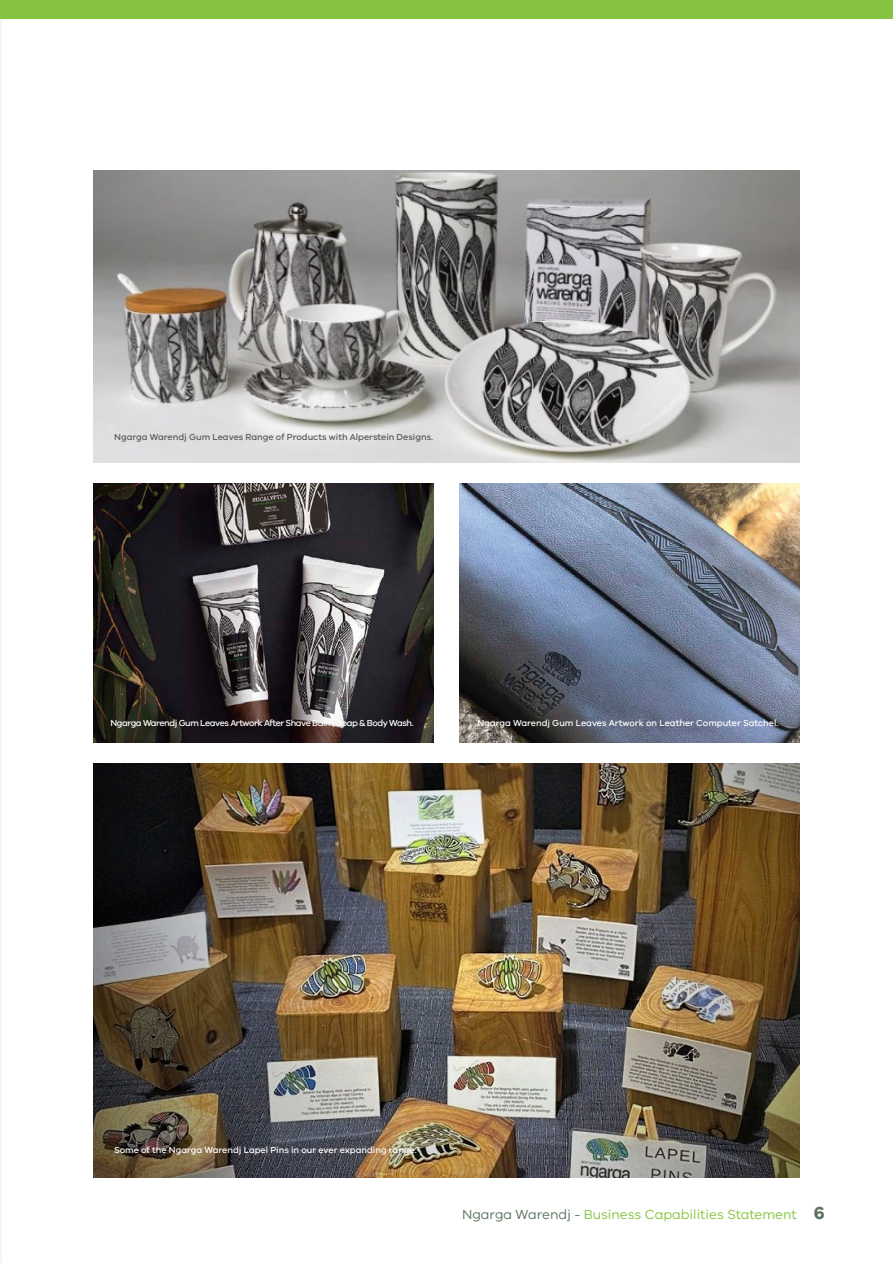
<style>
.page{position:relative;width:893px;height:1263px;background:#fff}
.page>*{position:absolute;margin:0;border:0;box-sizing:border-box;transform-origin:0 0}
.BASIC_BODY{font:13.5px "VIC";color:#86c43f}
.WOMBAT_BODY_TEXT{font:500 9px "VIC";color:#fff}
.WOMBAT_BODY_TEXT-2{font:500 9px "VIC";color:#57585a}
.WOMBAT_BODY_TEXT-3{font:500 9px "VIC";letter-spacing:-.05em;color:#fff}
.s1{color:#5e7360}
.s2{font-weight:700;font-size:18px;color:#5e7360}
</style>
<div class="page">
<hr style="left:0;top:0;width:2px;height:1263px;background:#5e7360">
<div style="left:0;top:0;width:893px;height:19px;background:#86c43f"></div>
<img style="left:94px;top:170px;width:705px;height:292px">
<img style="left:94px;top:763px;width:705px;height:415px">
<img style="left:94px;top:483px;width:340px;height:259px">
<img style="left:459px;top:483px;width:340px;height:259px">
<p class="WOMBAT_BODY_TEXT-2" style="left:114px;top:432px;width:321px">Ngarga Warendj Gum Leaves Range of Products with Alperstein Designs.</p>
<p class="WOMBAT_BODY_TEXT-3" style="left:111px;top:717px;width:305px">Ngarga Warendj Gum Leaves Artwork After Shave Balm, Soap &amp; Body Wash.</p>
<p class="WOMBAT_BODY_TEXT" style="left:477px;top:717px;width:302px">Ngarga Warendj Gum Leaves Artwork on Leather Computer Satchel.</p>
<p class="WOMBAT_BODY_TEXT" style="left:114px;top:1144px;width:304px">Some of the Ngarga Warendj Lapel Pins in our ever expanding range.</p>
<p class="BASIC_BODY" style="left:462px;top:1207px;width:364px"><span class="s1">Ngarga Warendj -</span> Business Capabilities Statement <span class="s2">6</span></p>
</div>
